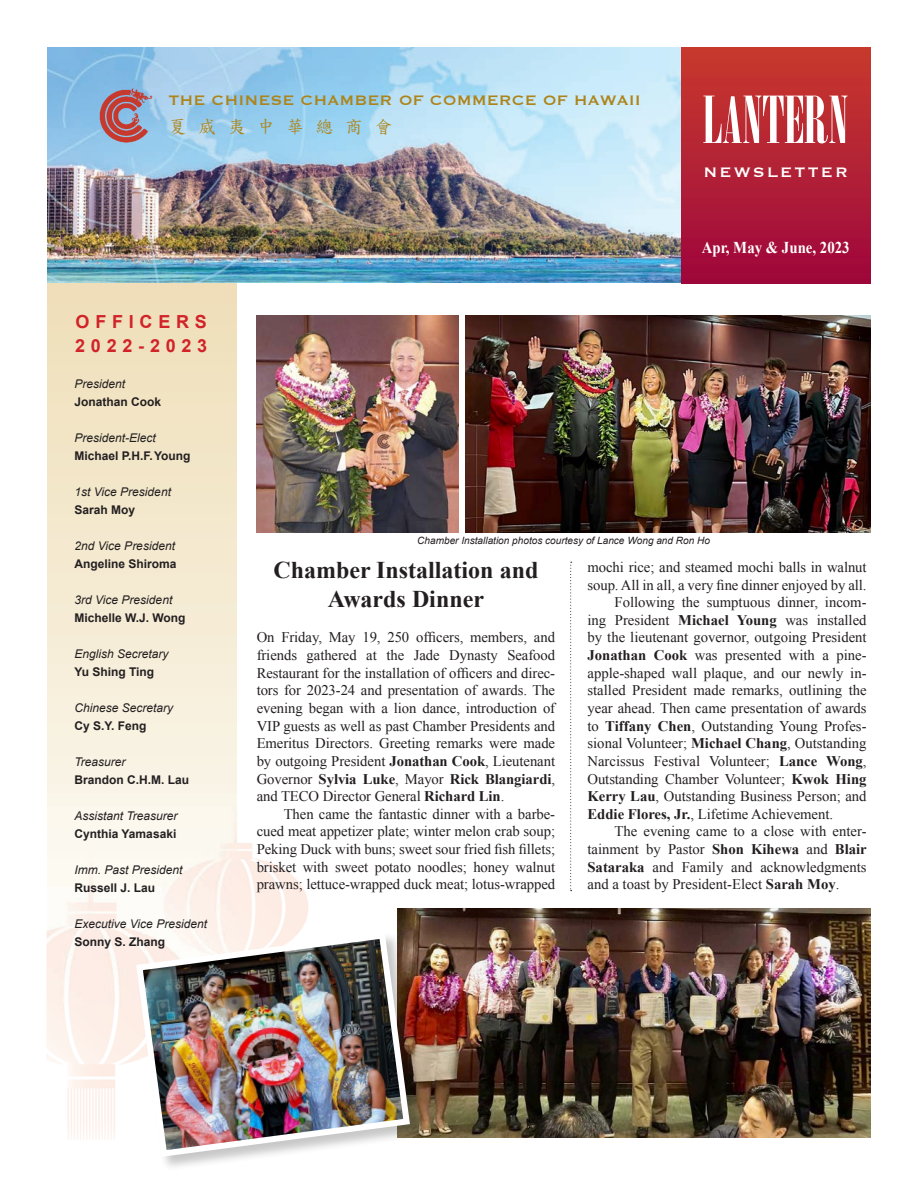
<style>
.page{position:relative;width:918px;height:1188px;background:#fff}
.page>*{position:absolute;margin:0;border:0;box-sizing:border-box;transform-origin:0 0}
.t1{font:64.5px "Onyx";color:#fff}
.t2{font:700 24px/28.8px "Times New Roman";color:#231f20;text-align:center}
.t3{font:18px/27px "Copperplate";color:#ad841a}
.t4{font:700 18px "Arial";letter-spacing:.32em;color:#d1232a}
.t5{font:18px "Copperplate";color:#fff}
.t6{font:700 16.5px "Times New Roman";color:#fff;scale:.9 1}
.t7{font:14.7px/17.7px "Times New Roman";letter-spacing:-.005em;color:#231f20;text-align:justify}
.t8{font:italic 12px "Arial";color:#231f20}
.t9{font:700 12px "Arial";color:#231f20}
.t10{font:italic 10.05px "Arial";color:#231f20}
.s1{font-family:"DFHK Std Kai W5 HKSCSP U"}
.s2{font-weight:700}
</style>
<div class="page">
<svg style="left:47px;top:283px;width:189px;height:512px;background:#f4e9cf"></svg>
<img style="left:46px;top:795px;width:262px;height:345px">
<img style="left:47px;top:795px;width:189px;height:209px">
<img style="left:47px;top:48px;width:635px;height:235px">
<img style="left:99px;top:88px;width:54px;height:56px">
<div style="left:682px;top:48px;width:189px;height:235px;background:linear-gradient(to bottom,#c73a2d,#9e073d)"></div>
<img style="left:397px;top:908px;width:474px;height:229px">
<div style="left:136px;top:932px;width:289px;height:240px;background:#231f20;opacity:.25"></div>
<img style="left:133px;top:929px;width:280px;height:231px">
<svg style="left:570px;top:562px;width:2px;height:329px"></svg>
<img style="left:465px;top:315px;width:406px;height:217px">
<img style="left:257px;top:315px;width:202px;height:217px">
<p class="t3" style="left:169px;top:85px;width:474px">THE CHINESE CHAMBER OF COMMERCE OF HAWAII<span class="s1">夏威夷中華總商會</span></p>
<p class="t1" style="left:703px;top:83px;width:147px">LANTERN</p>
<p class="t5" style="left:703px;top:161px;width:146px">NEWSLETTER</p>
<p class="t4" style="left:76px;top:310px;width:133px">OFFICERS</p>
<p class="t4" style="left:75px;top:334px;width:134px">2022-2023</p>
<p class="t8" style="left:75px;top:376px;width:52px">President</p>
<p class="t9" style="left:75px;top:394px;width:88px">Jonathan Cook</p>
<p class="t8" style="left:75px;top:430px;width:83px">President-Elect</p>
<p class="t9" style="left:75px;top:448px;width:118px">Michael P.H.F. Young</p>
<p class="t8" style="left:75px;top:484px;width:98px">1st Vice President</p>
<p class="t9" style="left:75px;top:502px;width:62px">Sarah Moy</p>
<p class="t8" style="left:75px;top:538px;width:102px">2nd Vice President</p>
<p class="t9" style="left:75px;top:556px;width:104px">Angeline Shiroma</p>
<p class="t8" style="left:75px;top:592px;width:99px">3rd Vice President</p>
<p class="t9" style="left:75px;top:610px;width:113px">Michelle W.J. Wong</p>
<p class="t8" style="left:75px;top:646px;width:96px">English Secretary</p>
<p class="t9" style="left:75px;top:664px;width:81px">Yu Shing Ting</p>
<p class="t8" style="left:75px;top:700px;width:100px">Chinese Secretary</p>
<p class="t9" style="left:75px;top:718px;width:74px">Cy S.Y. Feng</p>
<p class="t8" style="left:75px;top:754px;width:53px">Treasurer</p>
<p class="t9" style="left:75px;top:772px;width:116px">Brandon C.H.M. Lau</p>
<p class="t8" style="left:75px;top:808px;width:105px">Assistant Treasurer</p>
<p class="t9" style="left:75px;top:826px;width:103px">Cynthia Yamasaki</p>
<p class="t8" style="left:75px;top:862px;width:110px">Imm. Past President</p>
<p class="t9" style="left:75px;top:880px;width:82px">Russell J. Lau</p>
<p class="t8" style="left:75px;top:916px;width:134px">Executive Vice President</p>
<p class="t9" style="left:75px;top:934px;width:92px">Sonny S. Zhang</p>
<p class="t6" style="left:702px;top:236px;width:166px">Apr, May &amp; June, 2023</p>
<p class="t10" style="left:417px;top:534px;width:294px">Chamber Installation photos courtesy of Lance Wong and Ron Ho</p>
<p class="t2" style="left:273px;top:555px;width:266px">Chamber Installation and<br>Awards Dinner</p>
<p class="t7" style="left:257px;top:628px;width:300px">On Friday, May 19, 250 officers, members, and friends gathered at the Jade Dynasty Seafood Restaurant for the installation of officers and direc&shy;tors for 2023-24 and presentation of awards. The evening began with a lion dance, introduction of VIP guests as well as past Chamber Presidents and Emeritus Directors. Greeting remarks were made by outgoing President <span class="s2">Jonathan Cook</span>, Lieutenant Governor <span class="s2">Sylvia Luke</span>, Mayor <span class="s2">Rick Blangiardi</span>, and TECO Director General <span class="s2">Richard Lin</span>.</p>
<p class="t7" style="left:257px;top:805px;width:300px;text-indent:27px">Then came the fantastic dinner with a barbe&shy;cued meat appetizer plate; winter melon crab soup; Peking Duck with buns; sweet sour fried fish fillets; brisket with sweet potato noodles; honey walnut prawns; lettuce-wrapped duck meat; lotus-wrapped</p>
<p class="t7" style="left:588px;top:558px;width:281px">mochi rice; and steamed mochi balls in walnut soup. All in all, a very fine dinner enjoyed by all.</p>
<p class="t7" style="left:588px;top:593px;width:281px;text-indent:27px">Following the sumptuous dinner, incom&shy;ing President <span class="s2">Michael Young</span> was installed by the lieutenant governor, outgoing President <span class="s2">Jonathan Cook</span> was presented with a pine&shy;apple-shaped wall plaque, and our newly in&shy;stalled President made remarks, outlining the year ahead. Then came presentation of awards to <span class="s2">Tiffany Chen</span>, Outstanding Young Profes&shy;sional Volunteer; <span class="s2">Michael Chang</span>, Outstanding Narcissus Festival Volunteer; <span class="s2">Lance Wong</span>, Outstanding Chamber Volunteer; <span class="s2">Kwok Hing Kerry Lau</span>, Outstanding Business Person; and <span class="s2">Eddie Flores, Jr.</span>, Lifetime Achievement.</p>
<p class="t7" style="left:587px;top:823px;width:281px;text-indent:27px">The evening came to a close with enter&shy;tainment by Pastor <span class="s2">Shon Kihewa</span> and <span class="s2">Blair Sataraka</span> and Family and acknowledgments and a toast by President-Elect <span class="s2">Sarah Moy</span>.</p>
</div>
